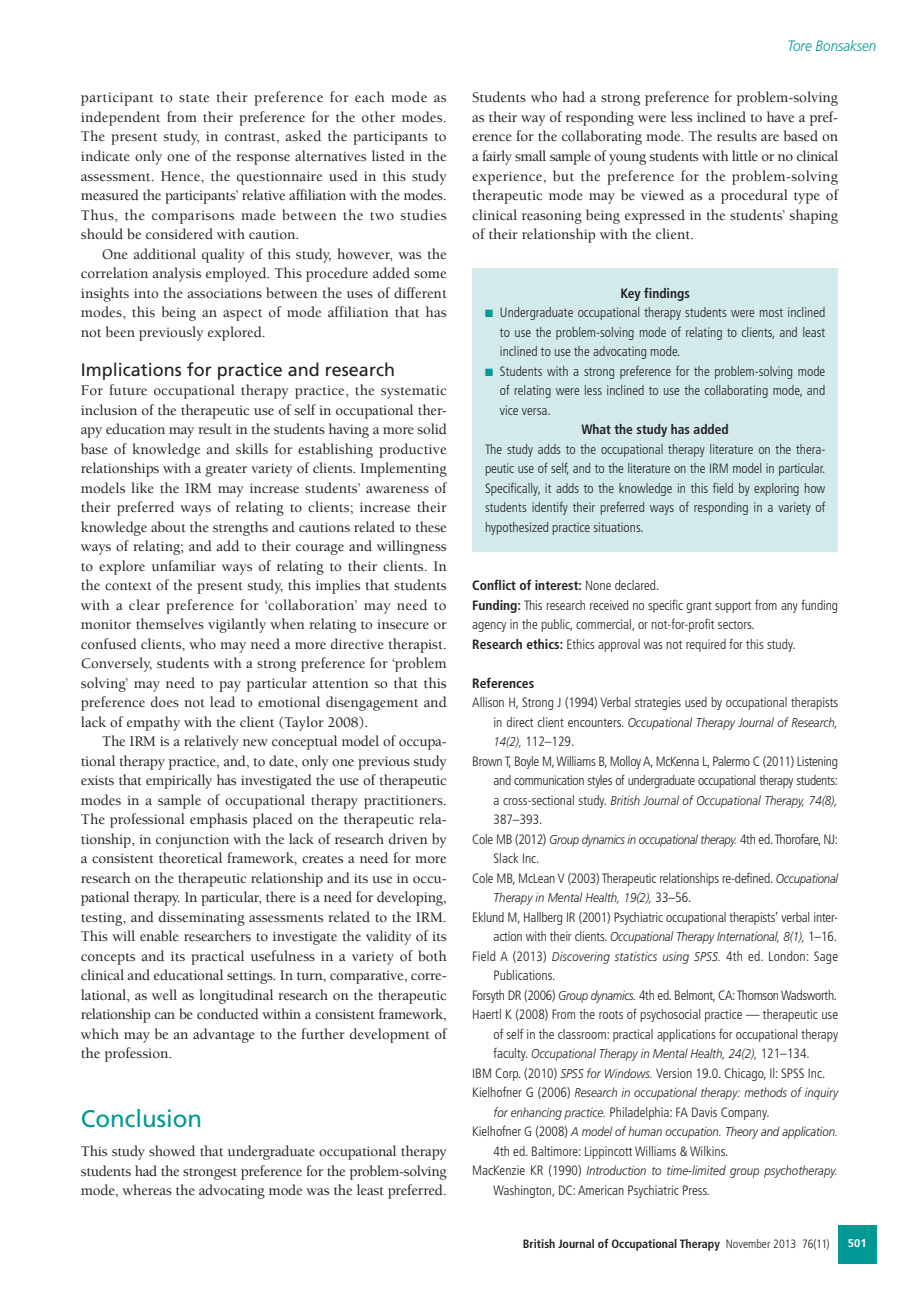
<style>
.page{position:relative;width:919px;height:1289px;background:#fff}
.page>*{position:absolute;margin:0;border:0;box-sizing:border-box;transform-origin:0 0}
.t1{font:24px "Frutiger";color:#009894}
.t2{font:18px "Frutiger";color:#231f20}
.t3{font:500 15px/19.5px "Berkeley";color:#231f20;text-align:justify}
.t4{font:italic 300 15px "Frutiger";color:#009894;scale:.9 1}
.t5{font:300 condensed 13.5px/19.5px "Frutiger";color:#231f20;text-align:justify}
.t6{font:300 condensed 13.5px "Frutiger";letter-spacing:-.025em;color:#231f20}
.t7{font:300 condensed 13.5px "Frutiger";letter-spacing:-.03em;color:#231f20}
.t8{font:700 condensed 13.5px "Frutiger";color:#231f20}
.t9{font:italic 300 12.75px/19.5px "Frutiger";color:#231f20;text-align:right;scale:.9 1}
.t10{font:italic 300 12.75px "Frutiger";letter-spacing:-.03em;color:#231f20;scale:.9 1}
.t11{font:700 condensed 12px "Frutiger";color:#231f20}
.t12{font:700 11.25px "Frutiger";color:#fff}
.s1{color:#009894}
.s2{font-weight:700}
.s3{font-style:normal;font-stretch:condensed;font-size:13.5px}
.s4{font-style:italic;font-stretch:normal;font-size:12.75px}
.s5{font-weight:300}
</style>
<div class="page">
<div style="left:838px;top:1225px;width:38px;height:38px;background:#009894"></div>
<div style="left:472px;top:268px;width:366px;height:283px;background:#d2eaea"></div>
<p class="t3" style="left:81px;top:89px;width:367px">participant to state their preference for each mode as independent from their preference for the other modes.<br>The present study, in contrast, asked the participants to indicate only one of the response alternatives listed in the assessment. Hence, the questionnaire used in this study measured the participants’ relative affiliation with the modes.<br>Thus, the comparisons made between the two studies should be considered with caution.</p>
<p class="t3" style="left:81px;top:245px;width:367px;text-indent:21px">One additional quality of this study, however, was the correlation analysis employed. This procedure added some insights into the associations between the uses of different modes, this being an aspect of mode affiliation that has not been previously explored.</p>
<p class="t2" style="left:81px;top:362px;width:315px">Implications for practice and research</p>
<p class="t3" style="left:81px;top:382px;width:367px">For future occupational therapy practice, the systematic inclusion of the therapeutic use of self in occupational ther&shy;apy education may result in the students having a more solid base of knowledge and skills for establishing productive relationships with a greater variety of clients. Implementing models like the IRM may increase students’ awareness of their preferred ways of relating to clients; increase their knowledge about the strengths and cautions related to these ways of relating; and add to their courage and willingness to explore unfamiliar ways of relating to their clients. In the context of the present study, this implies that students with a clear preference for ‘collaboration’ may need to monitor themselves vigilantly when relating to insecure or confused clients, who may need a more directive therapist.<br>Conversely, students with a strong preference for ‘problem solving’ may need to pay particular attention so that this preference does not lead to emotional disengagement and lack of empathy with the client (Taylor 2008).</p>
<p class="t3" style="left:81px;top:733px;width:367px;text-indent:21px">The IRM is a relatively new conceptual model of occupa&shy;tional therapy practice, and, to date, only one previous study exists that empirically has investigated the use of therapeutic modes in a sample of occupational therapy practitioners.<br>The professional emphasis placed on the therapeutic rela&shy;tionship, in conjunction with the lack of research driven by a consistent theoretical framework, creates a need for more research on the therapeutic relationship and its use in occu&shy;pational therapy. In particular, there is a need for developing, testing, and disseminating assessments related to the IRM.<br>This will enable researchers to investigate the validity of its concepts and its practical usefulness in a variety of both clinical and educational settings. In turn, comparative, corre&shy;lational, as well as longitudinal research on the therapeutic relationship can be conducted within a consistent framework, which may be an advantage to the further development of the profession.</p>
<h1 class="t1" style="left:81px;top:1108px;width:123px">Conclusion</h1>
<p class="t3" style="left:81px;top:1142px;width:367px">This study showed that undergraduate occupational therapy students had the strongest preference for the problem-solving mode, whereas the advocating mode was the least preferred.</p>
<p class="t4" style="left:787px;top:39px;width:100px">Tore Bonsaksen</p>
<p class="t3" style="left:472px;top:89px;width:367px">Students who had a strong preference for problem-solving as their way of responding were less inclined to have a pref&shy;erence for the collaborating mode. The results are based on a fairly small sample of young students with little or no clinical experience, but the preference for the problem-solving therapeutic mode may be viewed as a procedural type of clinical reasoning being expressed in the students’ shaping of their relationship with the client.</p>
<p class="t8" style="left:620px;top:288px;width:71px">Key findings</p>
<p class="t5" style="left:500px;top:304px;width:327px;text-indent:-15px"><span class="s1">■</span> Undergraduate occupational therapy students were most inclined to use the problem-solving mode of relating to clients, and least inclined to use the advocating mode.</p>
<p class="t5" style="left:500px;top:362px;width:327px;text-indent:-15px"><span class="s1">■</span> Students with a strong preference for the problem-solving mode of relating were less inclined to use the collaborating mode, and vice versa.</p>
<p class="t8" style="left:581px;top:424px;width:149px">What the study has added</p>
<p class="t5" style="left:485px;top:440px;width:342px">The study adds to the occupational therapy literature on the thera&shy;peutic use of self, and to the literature on the IRM model in particular.<br>Specifically, it adds to the knowledge in this field by exploring how students identify their preferred ways of responding in a variety of hypothesized practice situations.</p>
<p class="t5" style="left:472px;top:577px;width:367px;text-align:left"><span class="s2">Conflict of interest:</span> None declared.<br><span class="s2">Funding:</span> This research received no specific grant support from any funding agency in the public, commercial, or not-for-profit sectors.<br><span class="s2">Research ethics:</span> Ethics approval was not required for this study.</p>
<p class="t8" style="left:472px;top:677px;width:63px">References</p>
<p class="t5" style="left:472px;top:694px;width:367px">Allison H, Strong J (1994) Verbal strategies used by occupational therapists</p>
<p class="t9" style="left:493px;top:713px;width:384px"><span class="s3">in direct client encounters.</span> Occupational Therapy Journal of Research,</p>
<p class="t5" style="left:493px;top:733px;width:82px"><span class="s4">14(2),</span> 112–129.</p>
<p class="t6" style="left:472px;top:755px;width:367px">Brown T, Boyle M,Williams B, Molloy A, McKenna L, Palermo C (2011) Listening</p>
<p class="t7" style="left:493px;top:775px;width:346px">and communication styles of undergraduate occupational therapy students:</p>
<p class="t9" style="left:493px;top:791px;width:384px"><span class="s3">a cross-sectional study.</span> British Journal of Occupational Therapy, 74(8),</p>
<p class="t5" style="left:493px;top:811px;width:50px">387–393.</p>
<p class="t10" style="left:472px;top:834px;width:408px"><span class="s3">Cole MB (2012)</span> Group dynamics in occupational therapy. <span class="s3">4th ed. Thorofare, NJ:</span></p>
<p class="t5" style="left:472px;top:850px;width:367px;text-indent:21px">Slack Inc.<br>Cole MB, McLean V (2003) Therapeutic relationships re-defined. <span class="s4">Occupational</span></p>
<p class="t9" style="left:493px;top:889px;width:221px">Therapy in Mental Health, 19(2), <span class="s3">33–56.</span></p>
<p class="t5" style="left:472px;top:908px;width:367px">Eklund M, Hallberg IR (2001) Psychiatric occupational therapists’ verbal inter-</p>
<p class="t9" style="left:472px;top:928px;width:408px"><span class="s3">action with their clients.</span> Occupational Therapy International, 8(1), <span class="s3">1–16.<br>Field A (2013)</span> Discovering statistics using SPSS. <span class="s3">4th ed. London: Sage</span></p>
<p class="t5" style="left:493px;top:967px;width:63px">Publications.</p>
<p class="t6" style="left:472px;top:989px;width:366px">Forsyth DR (2006) <span class="s4">Group dynamics.</span> 4th ed. Belmont, CA:Thomson Wadsworth.</p>
<p class="t5" style="left:472px;top:1006px;width:367px">Haertl K (2008) From the roots of psychosocial practice — therapeutic use</p>
<p class="t5" style="left:493px;top:1025px;width:346px">of self in the classroom: practical applications for occupational therapy</p>
<p class="t9" style="left:493px;top:1045px;width:353px"><span class="s3">faculty.</span> Occupational Therapy in Mental Health, 24(2), <span class="s3">121–134.</span></p>
<p class="t5" style="left:472px;top:1064px;width:354px">IBM Corp. (2010) <span class="s4">SPSS for Windows.</span> Version 19.0. Chicago, Il: SPSS Inc.</p>
<p class="t9" style="left:472px;top:1084px;width:408px"><span class="s3">Kielhofner G (2006)</span> Research in occupational therapy: methods of inquiry</p>
<p class="t5" style="left:493px;top:1103px;width:277px"><span class="s4">for enhancing practice.</span> Philadelphia: FA Davis Company.</p>
<p class="t9" style="left:472px;top:1123px;width:408px"><span class="s3">Kielhofner G (2008)</span> A model of human occupation. Theory and application.</p>
<p class="t5" style="left:493px;top:1142px;width:236px">4th ed. Baltimore: Lippincott Williams &amp; Wilkins.</p>
<p class="t9" style="left:472px;top:1162px;width:407px"><span class="s3">MacKenzie KR (1990)</span> Introduction to time-limited group psychotherapy.</p>
<p class="t5" style="left:493px;top:1181px;width:218px">Washington, DC: American Psychiatric Press.</p>
<p class="t11" style="left:523px;top:1238px;width:308px">British Journal of Occupational Therapy <span class="s5">November 2013 76(11)</span></p>
<p class="t12" style="left:847px;top:1238px;width:20px">501</p>
</div>
